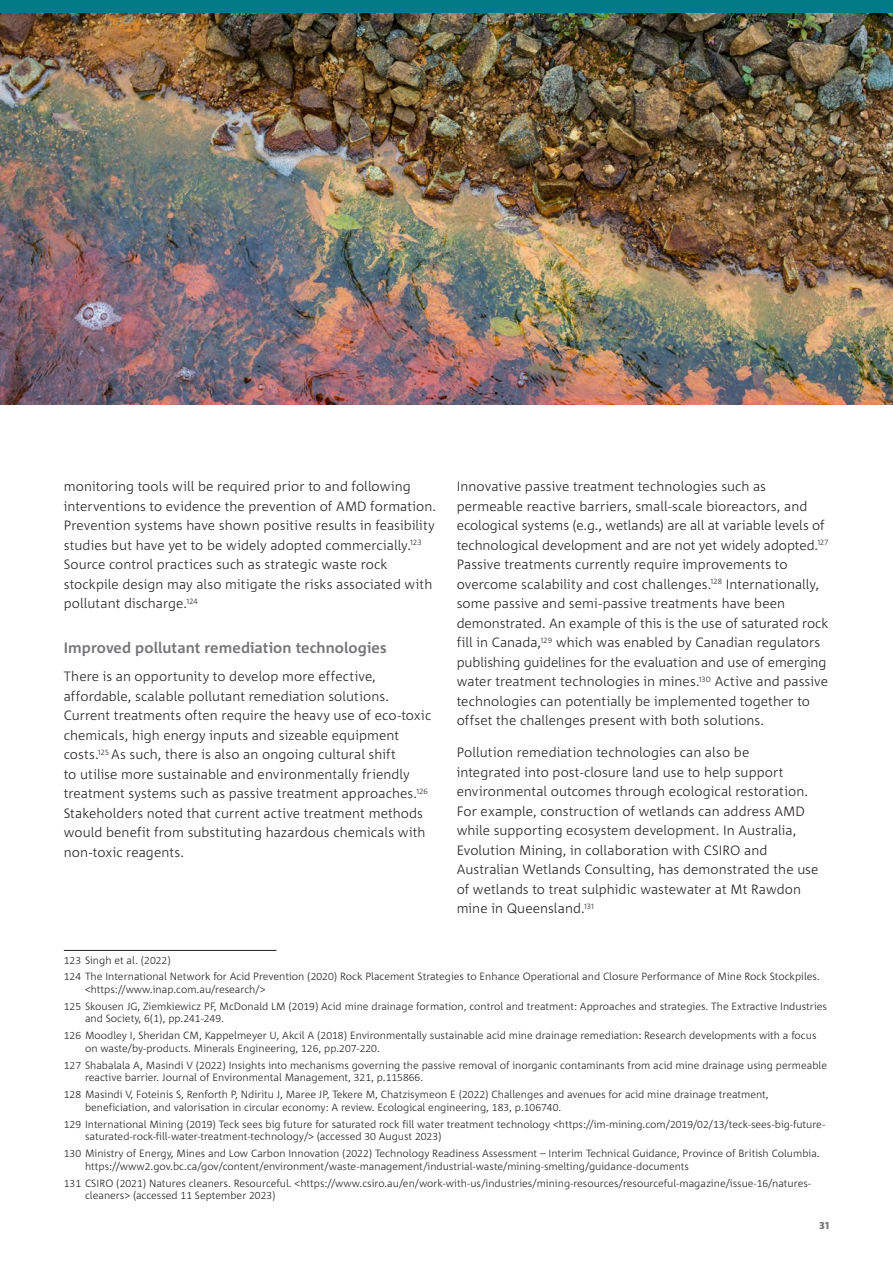
<style>
.page{position:relative;width:893px;height:1263px;background:#fff}
.page>*{position:absolute;margin:0;border:0;box-sizing:border-box;transform-origin:0 0}
.H4_Sub_Subhead{font:700 15px "Corpid C1";letter-spacing:.005em;color:#757679}
.Body_Copy{font:300 13.5px/19.5px "Corpid C1";letter-spacing:.005em;color:#231f20}
.Footnote_second{font:300 10.5px/12.6px "Corpid C1";color:#231f20}
.Footnote{font:300 10.5px "Corpid C1";color:#231f20}
.t1{font:800 10.5px "Corpid C1";color:#757679}
</style>
<div class="page">
<img style="left:1px;top:13px;width:892px;height:391px">
<hr style="left:64px;top:950px;width:212px;height:1px;background:#231f20">
<div style="left:0;top:0;width:893px;height:13px;background:#007b85"></div>
<p class="Body_Copy" style="left:64px;top:476px;width:374px">monitoring tools will be required prior to and following interventions to evidence the prevention of AMD formation.<br>Prevention systems have shown positive results in feasibility studies but have yet to be widely adopted commercially.<sup>123<br></sup>Source control practices such as strategic waste rock stockpile design may also mitigate the risks associated with pollutant discharge.<sup>124</sup></p>
<h4 class="H4_Sub_Subhead" style="left:64px;top:638px;width:324px">Improved pollutant remediation technologies</h4>
<p class="Body_Copy" style="left:64px;top:666px;width:369px">There is an opportunity to develop more effective, affordable, scalable pollutant remediation solutions.<br>Current treatments often require the heavy use of eco-toxic chemicals, high energy inputs and sizeable equipment costs.<sup>125</sup> As such, there is also an ongoing cultural shift<br>to utilise more sustainable and environmentally friendly treatment systems such as passive treatment approaches.<sup>126<br></sup>Stakeholders noted that current active treatment methods would benefit from substituting hazardous chemicals with non-toxic reagents.</p>
<p class="Body_Copy" style="left:457px;top:476px;width:373px">Innovative passive treatment technologies such as permeable reactive barriers, small-scale bioreactors, and ecological systems (e.g., wetlands) are all at variable levels of technological development and are not yet widely adopted.<sup>127<br></sup>Passive treatments currently require improvements to overcome scalability and cost challenges.<sup>128</sup> Internationally, some passive and semi-passive treatments have been demonstrated. An example of this is the use of saturated rock fill in Canada,<sup>129</sup> which was enabled by Canadian regulators publishing guidelines for the evaluation and use of emerging water treatment technologies in mines.<sup>130</sup> Active and passive technologies can potentially be implemented together to offset the challenges present with both solutions.</p>
<p class="Body_Copy" style="left:457px;top:742px;width:363px">Pollution remediation technologies can also be<br>integrated into post-closure land use to help support environmental outcomes through ecological restoration.<br>For example, construction of wetlands can address AMD while supporting ecosystem development. In Australia, Evolution Mining, in collaboration with CSIRO and Australian Wetlands Consulting, has demonstrated the use of wetlands to treat sulphidic wastewater at Mt Rawdon mine in Queensland.<sup>131</sup></p>
<p class="Footnote" style="left:64px;top:953px;width:109px">123 Singh et al. (2022)</p>
<p class="Footnote_second" style="left:85px;top:970px;width:736px;text-indent:-21px">124 The International Network for Acid Prevention (2020) Rock Placement Strategies to Enhance Operational and Closure Performance of Mine Rock Stockpiles. &lt;https://www.inap.com.au/research/&gt;</p>
<p class="Footnote_second" style="left:85px;top:999px;width:743px;text-indent:-21px">125 Skousen JG, Ziemkiewicz PF, McDonald LM (2019) Acid mine drainage formation, control and treatment: Approaches and strategies. The Extractive Industries and Society, 6(1), pp.241-249.</p>
<p class="Footnote_second" style="left:85px;top:1029px;width:733px;text-indent:-21px">126 Moodley I, Sheridan CM, Kappelmeyer U, Akcil A (2018) Environmentally sustainable acid mine drainage remediation: Research developments with a focus on waste/by-products. Minerals Engineering, 126, pp.207-220.</p>
<p class="Footnote_second" style="left:85px;top:1058px;width:744px;text-indent:-21px">127 Shabalala A, Masindi V (2022) Insights into mechanisms governing the passive removal of inorganic contaminants from acid mine drainage using permeable reactive barrier. Journal of Environmental Management, 321, p.115866.</p>
<p class="Footnote_second" style="left:85px;top:1088px;width:685px;text-indent:-21px">128 Masindi V, Foteinis S, Renforth P, Ndiritu J, Maree JP, Tekere M, Chatzisymeon E (2022) Challenges and avenues for acid mine drainage treatment, beneficiation, and valorisation in circular economy: A review. Ecological engineering, 183, p.106740.</p>
<p class="Footnote_second" style="left:85px;top:1117px;width:741px;text-indent:-21px">129 International Mining (2019) Teck sees big future for saturated rock fill water treatment technology &lt;https://im-mining.com/2019/02/13/teck-sees-big-future&shy;saturated-rock-fill-water-treatment-technology/&gt; (accessed 30 August 2023)</p>
<p class="Footnote_second" style="left:85px;top:1147px;width:736px;text-indent:-21px">130 Ministry of Energy, Mines and Low Carbon Innovation (2022) Technology Readiness Assessment – Interim Technical Guidance, Province of British Columbia. https://www2.gov.bc.ca/gov/content/environment/waste-management/industrial-waste/mining-smelting/guidance-documents</p>
<p class="Footnote_second" style="left:85px;top:1176px;width:727px;text-indent:-21px">131 CSIRO (2021) Natures cleaners. Resourceful. &lt;https://www.csiro.au/en/work-with-us/industries/mining-resources/resourceful-magazine/issue-16/natures&shy;cleaners&gt; (accessed 11 September 2023)</p>
<p class="t1" style="left:820px;top:1218px;width:11px">31</p>
</div>
